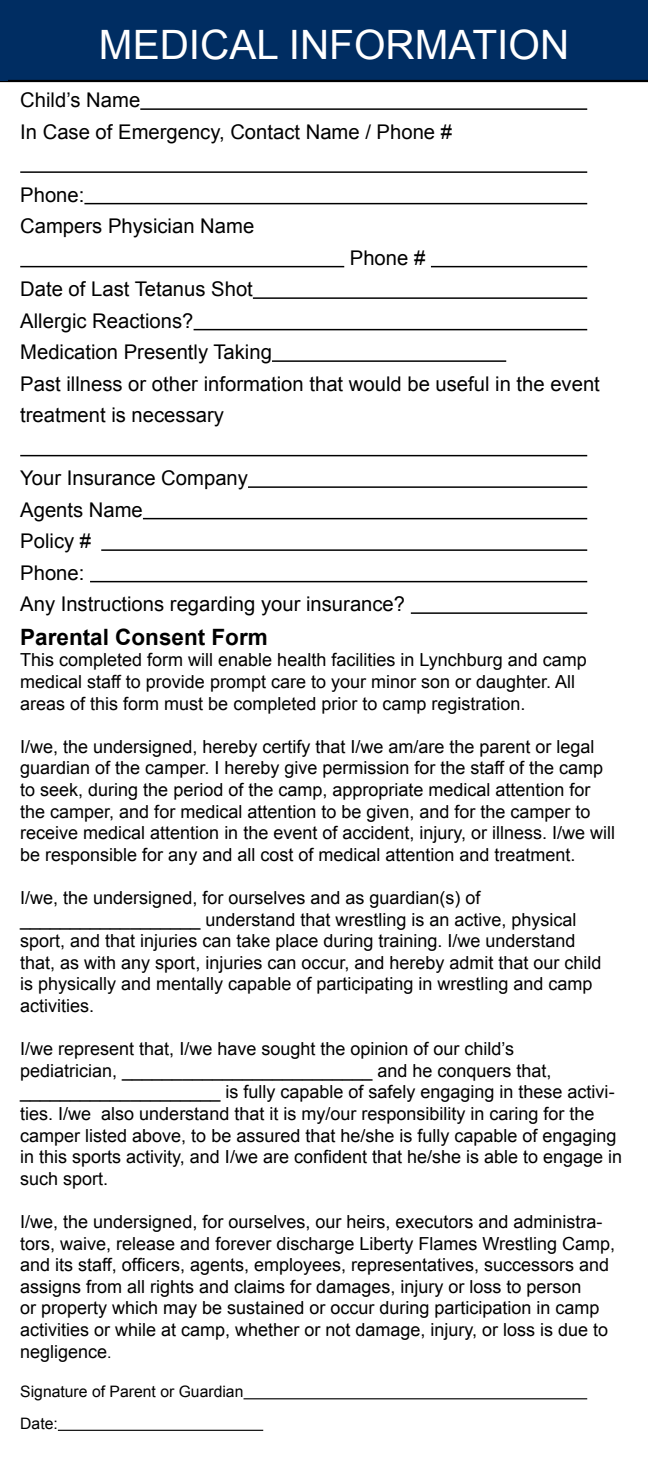
<style>
.page{position:relative;width:648px;height:1458px;background:#fff}
.page>*{position:absolute;margin:0;border:0;box-sizing:border-box;transform-origin:0 0}
.t1{font:40.5px "Arial";color:#fff}
.t2{font:700 22.5px "Arial";color:#000}
.t3{font:20.25px/31.5px "Arial";color:#000}
.t4{font:18px/21.6px "Arial";color:#000}
.t5{font:15.75px/31.5px "Arial";color:#000}
.s1{font-size:15.75px}
</style>
<div class="page">
<hr style="left:140px;top:108px;width:447px;height:2px;background:#000">
<hr style="left:20px;top:171px;width:567px;height:2px;background:#000">
<hr style="left:84px;top:203px;width:503px;height:1px;background:#000">
<hr style="left:20px;top:266px;width:324px;height:1px;background:#000">
<hr style="left:431px;top:266px;width:156px;height:1px;background:#000">
<hr style="left:253px;top:297px;width:334px;height:2px;background:#000">
<hr style="left:194px;top:329px;width:393px;height:1px;background:#000">
<hr style="left:272px;top:360px;width:234px;height:2px;background:#000">
<hr style="left:20px;top:455px;width:567px;height:1px;background:#000">
<hr style="left:248px;top:486px;width:339px;height:2px;background:#000">
<hr style="left:143px;top:518px;width:444px;height:1px;background:#000">
<hr style="left:101px;top:549px;width:486px;height:2px;background:#000">
<hr style="left:90px;top:581px;width:497px;height:1px;background:#000">
<hr style="left:411px;top:612px;width:176px;height:2px;background:#000">
<hr style="left:244px;top:1398px;width:343px;height:1px;background:#000">
<hr style="left:58px;top:1430px;width:205px;height:1px;background:#000">
<div style="left:0;top:0;width:648px;height:82px;background:#002d62"></div>
<div style="left:0;top:0;width:8px;height:81px;background:#002d62"></div>
<h1 class="t1" style="left:99px;top:18px;width:472px">MEDICAL INFORMATION</h1>
<p class="t3" style="left:20px;top:84px;width:433px">Child’s Name<br>In Case of Emergency, Contact Name / Phone #</p>
<p class="t3" style="left:20px;top:179px;width:236px">Phone:<br>Campers Physician Name</p>
<p class="t3" style="left:350px;top:242px;width:77px">Phone #</p>
<p class="t3" style="left:20px;top:273px;width:581px">Date of Last Tetanus Shot<br>Allergic Reactions?<br>Medication Presently Taking<br>Past illness or other information that would be useful in the event treatment is necessary</p>
<p class="t3" style="left:20px;top:462px;width:386px">Your Insurance Company<br>Agents Name<br>Policy #<br>Phone:<br>Any Instructions regarding your insurance?</p>
<p class="t2" style="left:20px;top:622px;width:249px">Parental Consent Form</p>
<p class="t4" style="left:20px;top:649px;width:568px">This completed form will enable health facilities in Lynchburg and camp medical staff to provide prompt care to your minor son or daughter. All areas of this form must be completed prior to camp registration.</p>
<p class="t4" style="left:20px;top:736px;width:596px">I/we, the undersigned, hereby certify that I/we am/are the parent or legal guardian of the camper. I hereby give permission for the staff of the camp to seek, during the period of the camp, appropriate medical attention for the camper, and for medical attention to be given, and for the camper to receive medical attention in the event of accident, injury, or illness. I/we will be responsible for any and all cost of medical attention and treatment.</p>
<p class="t4" style="left:20px;top:887px;width:583px">I/we, the undersigned, for ourselves and as guardian(s) of __________________ understand that wrestling is an active, physical sport, and that injuries can take place during training. I/we understand that, as with any sport, injuries can occur, and hereby admit that our child is physically and mentally capable of participating in wrestling and camp activities.</p>
<p class="t4" style="left:20px;top:1038px;width:603px">I/we represent that, I/we have sought the opinion of our child’s<br>pediatrician, _________________________ and he conquers that, ____________________ is fully capable of safely engaging in these activi&shy;ties. I/we also understand that it is my/our responsibility in caring for the camper listed above, to be assured that he/she is fully capable of engaging in this sports activity, and I/we are confident that he/she is able to engage in such sport.</p>
<p class="t4" style="left:20px;top:1211px;width:596px">I/we, the undersigned, for ourselves, our heirs, executors and administra&shy;tors, waive, release and forever discharge Liberty Flames Wrestling Camp, and its staff, officers, agents, employees, representatives, successors and assigns from all rights and claims for damages, injury or loss to person<br>or property which may be sustained or occur during participation in camp activities or while at camp, whether or not damage, injury, or loss is due to negligence<span class="s1">.</span></p>
<p class="t5" style="left:20px;top:1376px;width:225px">Signature of Parent or Guardian<br>Date:</p>
</div>
